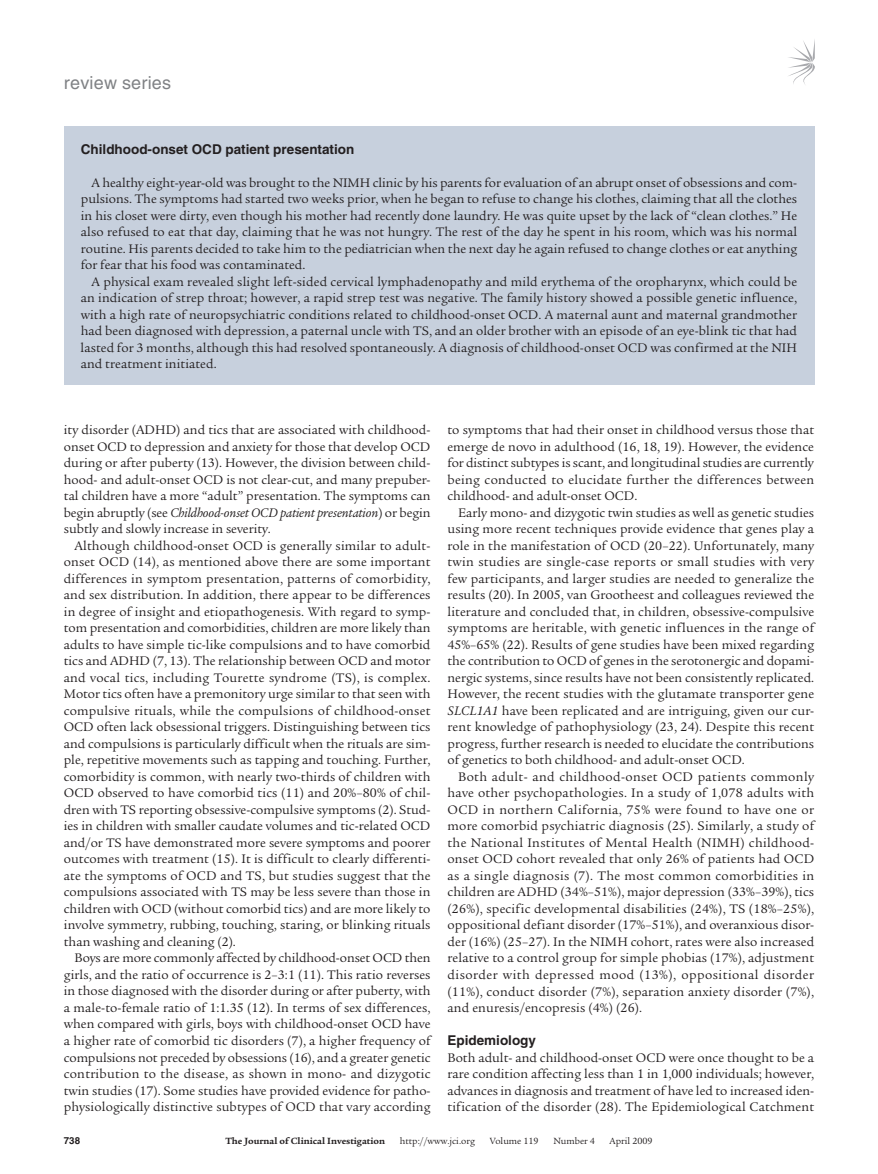
<style>
.page{position:relative;width:878px;height:1174px;background:#fff}
.page>*{position:absolute;margin:0;border:0;box-sizing:border-box;transform-origin:0 0}
.t1{font:18px "Helvetica LT Std";letter-spacing:.01em;color:#808285}
.t2{font:13.5px/16.5px "Legacy Serif Std";letter-spacing:.005em;color:#231f20;text-align:justify}
.t3{font:700 13.5px "Helvetica LT Std";color:#231f20}
.t4{font:9.75px "Legacy Serif Std";color:#231f20}
.t5{font:700 9.75px "Legacy Serif Std";color:#231f20}
.t6{font:700 9.75px "Helvetica LT Std";color:#231f20}
.s1{font-style:italic}
</style>
<div class="page">
<svg style="left:788px;top:41px;width:26px;height:43px"></svg>
<div style="left:64px;top:126px;width:750px;height:259px;background:#c7d0dd"></div>
<h1 class="t1" style="left:64px;top:72px;width:109px">review series</h1>
<p class="t3" style="left:81px;top:141px;width:275px">Childhood-onset OCD patient presentation</p>
<p class="t2" style="left:81px;top:174px;width:717px;text-indent:11px">A healthy eight-year-old was brought to the NIMH clinic by his parents for evaluation of an abrupt onset of obsessions and com&shy;pulsions. The symptoms had started two weeks prior, when he began to refuse to change his clothes, claiming that all the clothes in his closet were dirty, even though his mother had recently done laundry. He was quite upset by the lack of “clean clothes.” He also refused to eat that day, claiming that he was not hungry. The rest of the day he spent in his room, which was his normal routine. His parents decided to take him to the pediatrician when the next day he again refused to change clothes or eat anything for fear that his food was contaminated.</p>
<p class="t2" style="left:81px;top:273px;width:718px;text-indent:11px">A physical exam revealed slight left-sided cervical lymphadenopathy and mild erythema of the oropharynx, which could be an indication of strep throat; however, a rapid strep test was negative. The family history showed a possible genetic influence, with a high rate of neuropsychiatric conditions related to childhood-onset OCD. A maternal aunt and maternal grandmother had been diagnosed with depression, a paternal uncle with TS, and an older brother with an episode of an eye-blink tic that had lasted for 3 months, although this had resolved spontaneously. A diagnosis of childhood-onset OCD was confirmed at the NIH and treatment initiated.</p>
<p class="t2" style="left:64px;top:422px;width:368px">ity disorder (ADHD) and tics that are associated with childhood&shy;onset OCD to depression and anxiety for those that develop OCD during or after puberty (13). However, the division between child&shy;hood- and adult-onset OCD is not clear-cut, and many prepuber&shy;tal children have a more “adult” presentation. The symptoms can begin abruptly (see <span class="s1">Childhood-onset OCD patient presentation</span>) or begin subtly and slowly increase in severity.</p>
<p class="t2" style="left:64px;top:537px;width:368px;text-indent:11px">Although childhood-onset OCD is generally similar to adult&shy;onset OCD (14), as mentioned above there are some important differences in symptom presentation, patterns of comorbidity, and sex distribution. In addition, there appear to be differences in degree of insight and etiopathogenesis. With regard to symp&shy;tom presentation and comorbidities, children are more likely than adults to have simple tic-like compulsions and to have comorbid tics and ADHD (7, 13). The relationship between OCD and motor and vocal tics, including Tourette syndrome (TS), is complex.<br>Motor tics often have a premonitory urge similar to that seen with compulsive rituals, while the compulsions of childhood-onset OCD often lack obsessional triggers. Distinguishing between tics and compulsions is particularly difficult when the rituals are sim&shy;ple, repetitive movements such as tapping and touching. Further, comorbidity is common, with nearly two-thirds of children with OCD observed to have comorbid tics (11) and 20%–80% of chil&shy;dren with TS reporting obsessive-compulsive symptoms (2). Stud&shy;ies in children with smaller caudate volumes and tic-related OCD and/or TS have demonstrated more severe symptoms and poorer outcomes with treatment (15). It is difficult to clearly differenti&shy;ate the symptoms of OCD and TS, but studies suggest that the compulsions associated with TS may be less severe than those in children with OCD (without comorbid tics) and are more likely to involve symmetry, rubbing, touching, staring, or blinking rituals than washing and cleaning (2).</p>
<p class="t2" style="left:64px;top:950px;width:368px;text-indent:11px">Boys are more commonly affected by childhood-onset OCD then girls, and the ratio of occurrence is 2–3:1 (11). This ratio reverses in those diagnosed with the disorder during or after puberty, with a male-to-female ratio of 1:1.35 (12). In terms of sex differences, when compared with girls, boys with childhood-onset OCD have a higher rate of comorbid tic disorders (7), a higher frequency of compulsions not preceded by obsessions (16), and a greater genetic contribution to the disease, as shown in mono- and dizygotic twin studies (17). Some studies have provided evidence for patho&shy;physiologically distinctive subtypes of OCD that vary according</p>
<p class="t2" style="left:447px;top:422px;width:368px">to symptoms that had their onset in childhood versus those that emerge de novo in adulthood (16, 18, 19). However, the evidence for distinct subtypes is scant, and longitudinal studies are currently being conducted to elucidate further the differences between childhood- and adult-onset OCD.</p>
<p class="t2" style="left:447px;top:504px;width:368px;text-indent:11px">Early mono- and dizygotic twin studies as well as genetic studies using more recent techniques provide evidence that genes play a role in the manifestation of OCD (20–22). Unfortunately, many twin studies are single-case reports or small studies with very few participants, and larger studies are needed to generalize the results (20). In 2005, van Grootheest and colleagues reviewed the literature and concluded that, in children, obsessive-compulsive symptoms are heritable, with genetic influences in the range of 45%–65% (22). Results of gene studies have been mixed regarding the contribution to OCD of genes in the serotonergic and dopami&shy;nergic systems, since results have not been consistently replicated.<br>However, the recent studies with the glutamate transporter gene <span class="s1">SLCL1A1</span> have been replicated and are intriguing, given our cur&shy;rent knowledge of pathophysiology (23, 24). Despite this recent progress, further research is needed to elucidate the contributions of genetics to both childhood- and adult-onset OCD.</p>
<p class="t2" style="left:447px;top:768px;width:368px;text-indent:11px">Both adult- and childhood-onset OCD patients commonly have other psychopathologies. In a study of 1,078 adults with OCD in northern California, 75% were found to have one or more comorbid psychiatric diagnosis (25). Similarly, a study of the National Institutes of Mental Health (NIMH) childhood&shy;onset OCD cohort revealed that only 26% of patients had OCD as a single diagnosis (7). The most common comorbidities in children are ADHD (34%–51%), major depression (33%–39%), tics (26%), specific developmental disabilities (24%), TS (18%–25%), oppositional defiant disorder (17%–51%), and overanxious disor&shy;der (16%) (25–27). In the NIMH cohort, rates were also increased relative to a control group for simple phobias (17%), adjustment disorder with depressed mood (13%), oppositional disorder (11%), conduct disorder (7%), separation anxiety disorder (7%), and enuresis/encopresis (4%) (26).</p>
<p class="t3" style="left:447px;top:1032px;width:90px">Epidemiology</p>
<p class="t2" style="left:447px;top:1049px;width:368px">Both adult- and childhood-onset OCD were once thought to be a rare condition affecting less than 1 in 1,000 individuals; however, advances in diagnosis and treatment of have led to increased iden&shy;tification of the disorder (28). The Epidemiological Catchment</p>
<p class="t6" style="left:64px;top:1134px;width:18px">738</p>
<p class="t5" style="left:225px;top:1135px;width:161px">The Journal of Clinical Investigation</p>
<p class="t4" style="left:400px;top:1135px;width:77px">http://www.jci.org</p>
<p class="t4" style="left:489px;top:1135px;width:50px">Volume 119</p>
<p class="t4" style="left:553px;top:1135px;width:43px">Number 4</p>
<p class="t4" style="left:609px;top:1135px;width:44px">April 2009</p>
</div>
